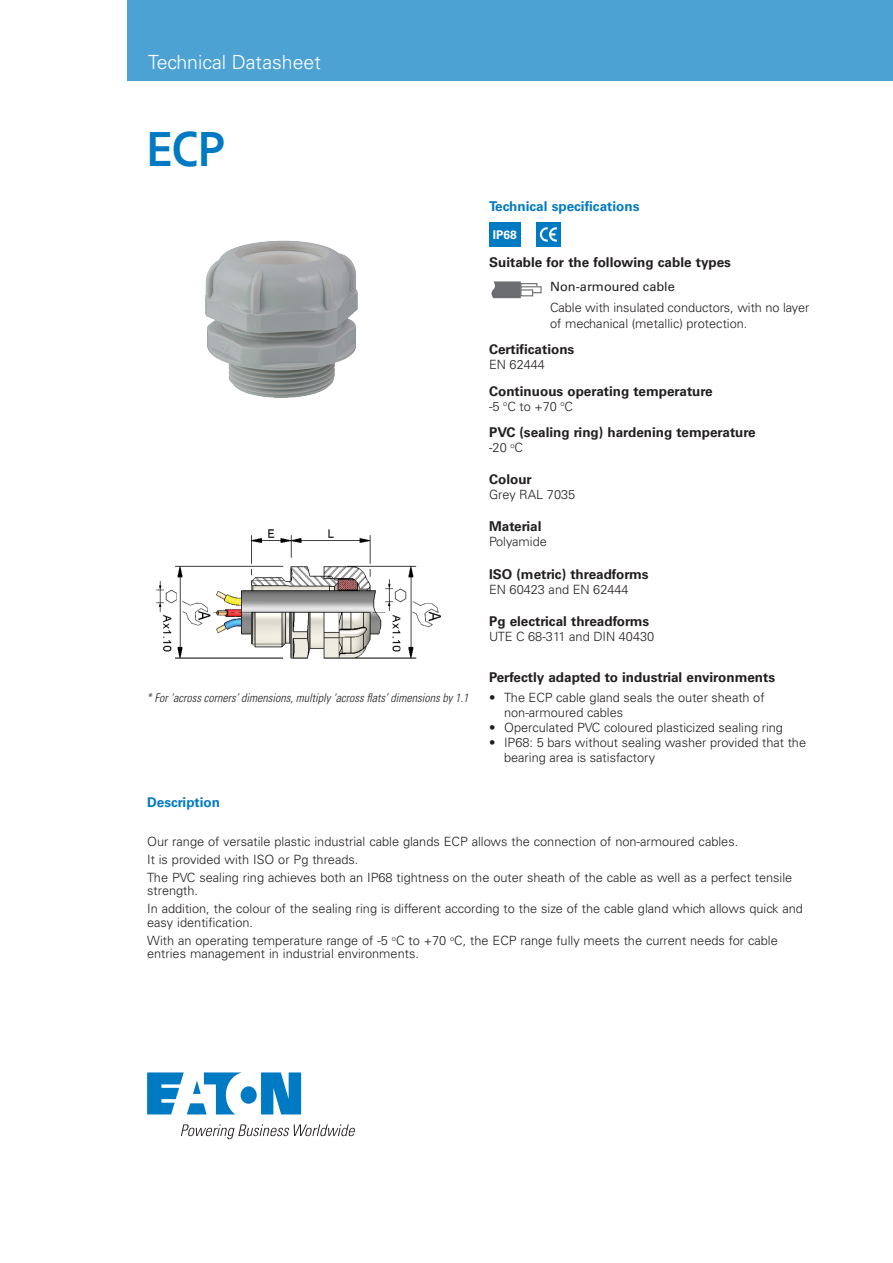
<style>
.page{position:relative;width:893px;height:1263px;background:#fff}
.page>*{position:absolute;margin:0;border:0;box-sizing:border-box;transform-origin:0 0}
.Headline{font:700 48px "Eaton";color:#007ac2}
.Product_line{font:300 19.5px "Univers LT Std";color:#fff}
.Body_Copy_Head{font:700 13.5px "Univers LT Std";color:#231f20}
.Body_Copy_Head-2{font:700 13.5px "Univers LT Std";color:#007ac2}
.Body_Copy_Head-3{font:300 12.75px/13.5px "Univers LT Std";color:#231f20}
.Body_copy{font:300 12.75px/15.8px "Univers LT Std";color:#231f20}
.Body_copy-2{font:12.75px "Univers LT Std";color:#231f20}
.t1{font:italic 300 condensed 12px "Univers LT Std";color:#231f20}
.Contents{font:700 12px "Univers LT Pro 65";color:#fff}
</style>
<div class="page">
<div style="left:127px;top:0;width:766px;height:80px;background:#4da2d4"></div>
<svg style="left:147px;top:1072px;width:154px;height:42px"></svg>
<svg style="left:181px;top:1124px;width:174px;height:15px"></svg>
<img style="left:205px;top:240px;width:153px;height:158px">
<div style="left:489px;top:222px;width:32px;height:24px;background:#007ac2"></div>
<div style="left:520px;top:283px;width:17px;height:7px;border:1px solid #6c6d70"></div>
<div style="left:521px;top:287px;width:20px;height:6px;background:#fff"></div>
<div style="left:520px;top:286px;width:22px;height:7px;border:1px solid #6c6d70"></div>
<div style="left:521px;top:290px;width:12px;height:6px;background:#fff"></div>
<div style="left:520px;top:289px;width:13px;height:7px;border:1px solid #6c6d70"></div>
<svg style="left:491px;top:281px;width:30px;height:17px"></svg>
<div style="left:536px;top:222px;width:24px;height:24px;background:#007ac2"></div>
<svg style="left:540px;top:227px;width:17px;height:15px"></svg>
<img style="left:155px;top:529px;width:286px;height:130px">
<p class="Product_line" style="left:148px;top:51px;width:174px">Technical Datasheet</p>
<p class="Headline" style="left:147px;top:120px;width:80px">ECP</p>
<p class="t1" style="left:147px;top:690px;width:323px">* For ‘across corners’ dimensions, multiply ‘across flats’ dimensions by 1.1</p>
<p class="Body_Copy_Head-2" style="left:489px;top:198px;width:152px">Technical specifications</p>
<p class="Contents" style="left:493px;top:226px;width:26px">IP68</p>
<p class="Body_Copy_Head" style="left:489px;top:255px;width:243px">Suitable for the following cable types</p>
<p class="Body_copy-2" style="left:550px;top:279px;width:126px">Non-armoured cable</p>
<p class="Body_copy" style="left:550px;top:300px;width:261px">Cable with insulated conductors, with no layer of mechanical (metallic) protection.</p>
<p class="Body_Copy_Head" style="left:489px;top:342px;width:87px">Certifications</p>
<p class="Body_copy" style="left:489px;top:357px;width:57px">EN 62444</p>
<p class="Body_Copy_Head" style="left:489px;top:383px;width:225px">Continuous operating temperature</p>
<p class="Body_copy" style="left:489px;top:398px;width:86px">-5 <sup>o</sup>C to +70 <sup>o</sup>C</p>
<p class="Body_Copy_Head" style="left:489px;top:424px;width:268px">PVC (sealing ring) hardening temperature</p>
<p class="Body_copy" style="left:489px;top:440px;width:35px">-20 <sup>o</sup>C</p>
<p class="Body_Copy_Head" style="left:489px;top:471px;width:44px">Colour</p>
<p class="Body_copy" style="left:489px;top:487px;width:88px">Grey RAL 7035</p>
<p class="Body_Copy_Head" style="left:489px;top:519px;width:54px">Material</p>
<p class="Body_copy" style="left:489px;top:534px;width:59px">Polyamide</p>
<p class="Body_Copy_Head" style="left:489px;top:566px;width:161px">ISO (metric) threadforms</p>
<p class="Body_copy" style="left:489px;top:581px;width:141px">EN 60423 and EN 62444</p>
<p class="Body_Copy_Head" style="left:489px;top:613px;width:162px">Pg electrical threadforms</p>
<p class="Body_copy" style="left:489px;top:629px;width:167px">UTE C 68-311 and DIN 40430</p>
<p class="Body_Copy_Head" style="left:489px;top:670px;width:288px">Perfectly adapted to industrial environments</p>
<p class="Body_Copy_Head-3" style="left:504px;top:690px;width:262px;line-height:15px;text-indent:-15px">• The ECP cable gland seals the outer sheath of non-armoured cables</p>
<p class="Body_Copy_Head-3" style="left:489px;top:721px;width:295px">• Operculated PVC coloured plasticized sealing ring</p>
<p class="Body_Copy_Head-3" style="left:504px;top:735px;width:304px;line-height:15px;text-indent:-15px">• IP68: 5 bars without sealing washer provided that the bearing area is satisfactory</p>
<p class="Body_Copy_Head-2" style="left:147px;top:794px;width:74px">Description</p>
<p class="Body_Copy_Head-3" style="left:147px;top:834px;width:593px">Our range of versatile plastic industrial cable glands ECP allows the connection of non-armoured cables.</p>
<p class="Body_Copy_Head-3" style="left:147px;top:852px;width:213px">It is provided with ISO or Pg threads.</p>
<p class="Body_Copy_Head-3" style="left:147px;top:870px;width:647px">The PVC sealing ring achieves both an IP68 tightness on the outer sheath of the cable as well as a perfect tensile strength.</p>
<p class="Body_Copy_Head-3" style="left:147px;top:902px;width:657px">In addition, the colour of the sealing ring is different according to the size of the cable gland which allows quick and easy identification.</p>
<p class="Body_Copy_Head-3" style="left:147px;top:933px;width:632px">With an operating temperature range of -5 <sup>o</sup>C to +70 <sup>o</sup>C, the ECP range fully meets the current needs for cable entries management in industrial environments.</p>
</div>
